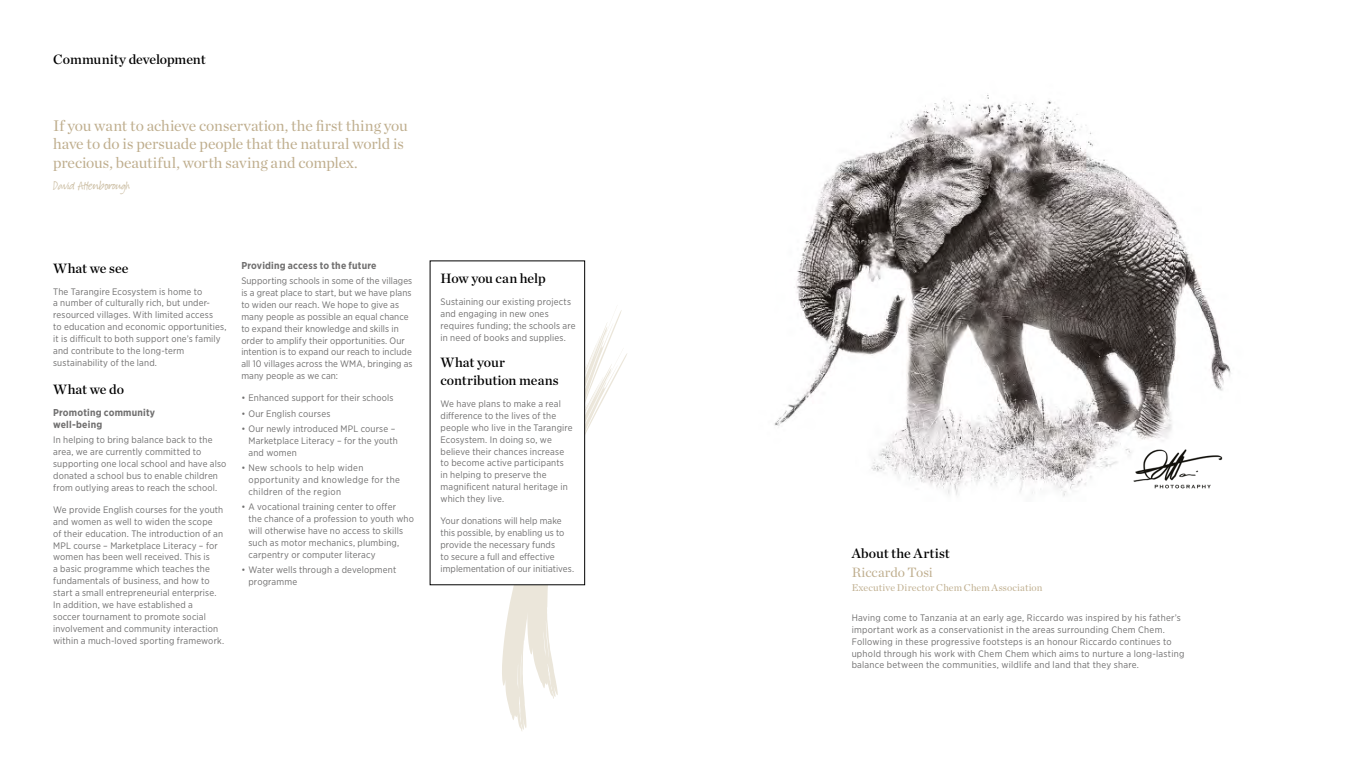
<style>
.page{position:relative;width:1347px;height:780px;background:#fff}
.page>*{position:absolute;margin:0;border:0;box-sizing:border-box;transform-origin:0 0}
.t1{font:15.62px/18.5px "Chronicle Deck";letter-spacing:-.005em;color:#bfae8e}
.t2{font:15px "Suomi Hand Script";color:#cbbda2}
.t3{font:13.75px/18px "Chronicle Deck Semi";letter-spacing:-.005em;color:#000}
.t4{font:13.75px "Chronicle Deck";color:#bfae8e}
.t5{font:700 10px/12px "Gotham Narrow";letter-spacing:.02em;color:#706f6f}
.t6{font:10px "Chronicle Deck";letter-spacing:.015em;color:#bfae8e}
.t7{font:9.38px/11.9px "Gotham Narrow";letter-spacing:.015em;color:#706f6f}
.t8{font:9.38px/11.9px "Gotham Narrow";letter-spacing:.035em;color:#706f6f}
</style>
<div class="page">
<svg style="left:434px;top:344px;width:193px;height:387px"></svg>
<div style="left:430px;top:261px;width:154px;height:323px;background:#fff"></div>
<div style="left:430px;top:261px;width:155px;height:324px;border:1px solid #000"></div>
<img style="left:774px;top:95px;width:457px;height:402px">
<img style="left:1120px;top:438px;width:111px;height:59px">
<h3 class="t3" style="left:53px;top:50px;width:154px">Community development</h3>
<h1 class="t1" style="left:53px;top:115px;width:356px">If you want to achieve conservation, the first thing you have to do is persuade people that the natural world is precious, beautiful, worth saving and complex.</h1>
<h2 class="t2" style="left:53px;top:178px;width:78px">David Attenborough</h2>
<h3 class="t3" style="left:53px;top:258px;width:77px">What we see</h3>
<p class="t7" style="left:53px;top:285px;width:175px">The Tarangire Ecosystem is home to<br>a number of culturally rich, but under&shy;resourced villages. With limited access<br>to education and economic opportunities, it is difficult to both support one’s family and contribute to the long-term sustainability of the land.</p>
<h3 class="t3" style="left:53px;top:379px;width:72px">What we do</h3>
<p class="t5" style="left:53px;top:406px;width:104px">Promoting community well-being</p>
<p class="t7" style="left:53px;top:434px;width:175px">In helping to bring balance back to the area, we are currently committed to supporting one local school and have also donated a school bus to enable children from outlying areas to reach the school.</p>
<p class="t7" style="left:53px;top:503px;width:172px">We provide English courses for the youth and women as well to widen the scope<br>of their education. The introduction of an MPL course – Marketplace Literacy – for women has been well received. This is<br>a basic programme which teaches the fundamentals of business, and how to start a small entrepreneurial enterprise.<br>In addition, we have established a<br>soccer tournament to promote social involvement and community interaction within a much-loved sporting framework.</p>
<p class="t5" style="left:241px;top:259px;width:137px">Providing access to the future</p>
<p class="t7" style="left:241px;top:275px;width:173px">Supporting schools in some of the villages is a great place to start, but we have plans to widen our reach. We hope to give as many people as possible an equal chance to expand their knowledge and skills in order to amplify their opportunities. Our intention is to expand our reach to include all 10 villages across the WMA, bringing as many people as we can:</p>
<p class="t7" style="left:241px;top:391px;width:154px">• Enhanced support for their schools</p>
<p class="t7" style="left:241px;top:407px;width:90px">• Our English courses</p>
<p class="t7" style="left:248px;top:422px;width:151px;text-indent:-7px">• Our newly introduced MPL course –<br>Marketplace Literacy – for the youth and women</p>
<p class="t8" style="left:248px;top:461px;width:153px;text-indent:-7px">• New schools to help widen opportunity and knowledge for the children of the region</p>
<p class="t7" style="left:248px;top:501px;width:167px;text-indent:-7px">• A vocational training center to offer<br>the chance of a profession to youth who will otherwise have no access to skills such as motor mechanics, plumbing, carpentry or computer literacy</p>
<p class="t7" style="left:248px;top:564px;width:149px;text-indent:-7px">• Water wells through a development programme</p>
<h3 class="t3" style="left:440px;top:268px;width:107px">How you can help</h3>
<p class="t7" style="left:440px;top:295px;width:137px">Sustaining our existing projects and engaging in new ones requires funding; the schools are in need of books and supplies.</p>
<h3 class="t3" style="left:440px;top:352px;width:120px">What your contribution means</h3>
<p class="t7" style="left:440px;top:397px;width:134px">We have plans to make a real difference to the lives of the people who live in the Tarangire<br>Ecosystem. In doing so, we believe their chances increase to become active participants in helping to preserve the magnificent natural heritage in which they live.</p>
<p class="t7" style="left:440px;top:514px;width:135px">Your donations will help make this possible, by enabling us to provide the necessary funds<br>to secure a full and effective implementation of our initiatives.</p>
<h3 class="t3" style="left:851px;top:543px;width:100px">About the Artist</h3>
<h3 class="t4" style="left:851px;top:561px;width:83px">Riccardo Tosi</h3>
<p class="t6" style="left:851px;top:579px;width:192px">Executive Director Chem Chem Association</p>
<p class="t7" style="left:851px;top:611px;width:334px">Having come to Tanzania at an early age, Riccardo was inspired by his father’s important work as a conservationist in the areas surrounding Chem Chem.<br>Following in these progressive footsteps is an honour Riccardo continues to uphold through his work with Chem Chem which aims to nurture a long-lasting balance between the communities, wildlife and land that they share.</p>
</div>
